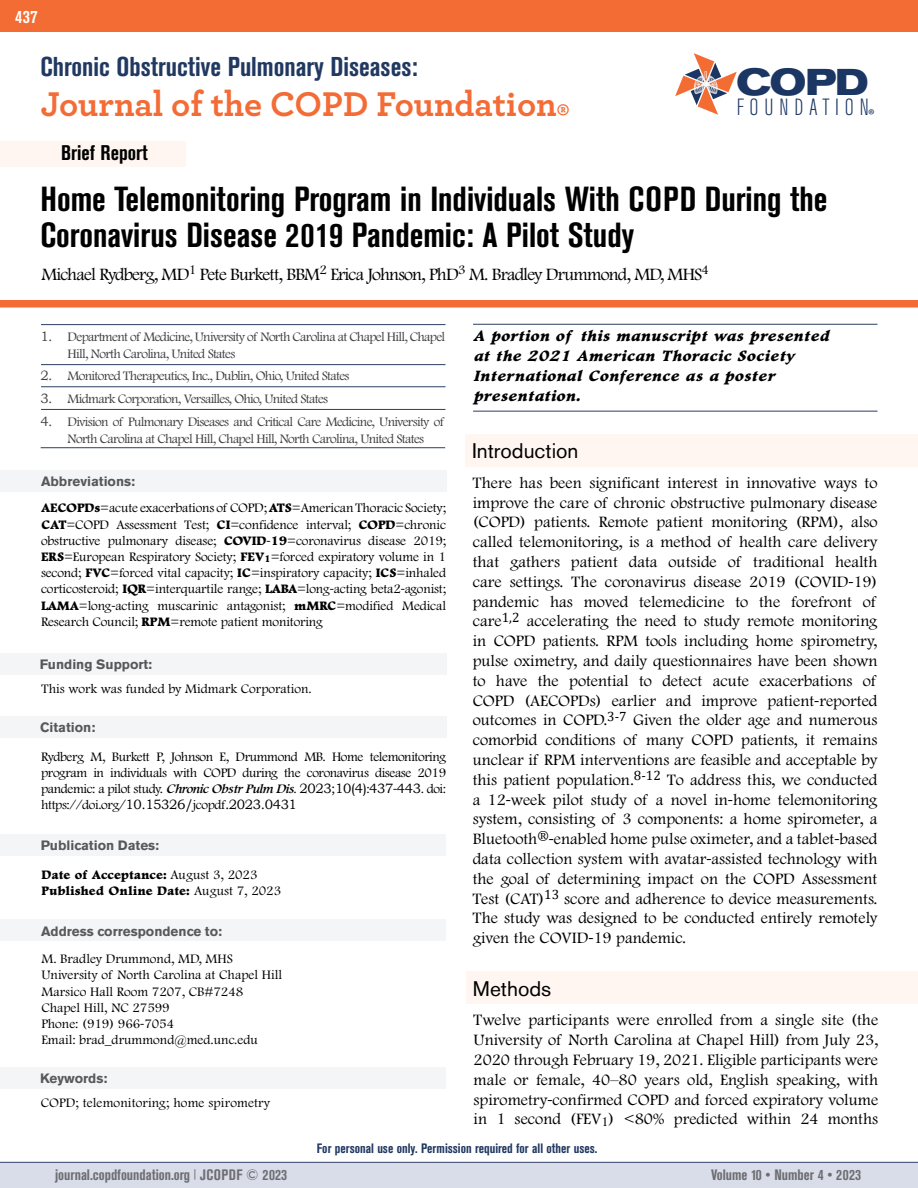
<style>
.page{position:relative;width:918px;height:1188px;background:#fff}
.page>*{position:absolute;margin:0;border:0;box-sizing:border-box;transform-origin:0 0}
.t1{font:700 expanded 36.9px "Akzidenz Grotesk BQ";color:#1c3664}
.t2{font:700 36px "Breathe";color:#f36c36}
.t3{font:700 condensed 34.5px/36px "Akzidenz Grotesk BE";color:#000}
.t4{font:700 condensed 27px "Akzidenz Grotesk BE";color:#213961}
.t5{font:300 condensed 23.25px "Akzidenz Grotesk BQ";letter-spacing:.255em;color:#1c3664}
.t6{font:21px "Akzidenz Grotesk BQ";color:#000101}
.t7{font:700 condensed 21px "Akzidenz Grotesk BE";color:#000}
.t8{font:300 18px "Footlight MT Pro";letter-spacing:-.045em;color:#000}
.t9{font:300 16.5px/19.8px "Footlight MT Pro";color:#000;text-align:justify}
.t10{font:italic 800 16.5px/19.8px "Footlight MT Pro";letter-spacing:.03em;color:#000}
.t11{font:700 condensed 15px "Akzidenz Grotesk BE";color:#6d6e71}
.t12{font:300 13.5px/16.2px "Footlight MT Pro";color:#000;text-align:justify}
.t13{font:300 13.5px/16.2px "Footlight MT Pro";letter-spacing:-.05em;color:#414042}
.t14{font:800 13.5px/16.2px "Footlight MT Pro";color:#000}
.t15{font:700 13.5px "Akzidenz Grotesk BE";color:#58585a}
.t16{font:700 condensed 13.5px "Akzidenz Grotesk BE";color:#213861}
.t17{font:700 13.5px "Akzidenz Grotesk BE";color:#58595b}
.s1{font-family:"Bookman Old Style";font-weight:400}
.s2{font-weight:800}
.s3{font-family:"Myriad Pro";font-weight:400}
.s4{font-weight:400;font-style:italic}
.s5{font-weight:300}
.s6{color:#58585a}
</style>
<div class="page">
<div style="left:0;top:1162px;width:918px;height:26px;background:#d9dce9"></div>
<div style="left:0;top:0;width:918px;height:32px;background:#f36c33"></div>
<hr style="left:0;top:1162px;width:918px;height:1px;background:#34416b">
<svg style="left:675px;top:53px;width:62px;height:62px"></svg>
<div style="left:0;top:142px;width:186px;height:25px;background:#fff6f1"></div>
<svg style="left:0;top:300px;width:918px;height:8px;background:#f37542"></svg>
<hr style="left:41px;top:324px;width:404px;height:1px;background:#2c3e61">
<hr style="left:41px;top:364px;width:404px;height:1px;background:#2c3e61">
<hr style="left:41px;top:409px;width:404px;height:1px;background:#2c3e61">
<hr style="left:41px;top:387px;width:404px;height:1px;background:#2c3e61">
<div style="left:0;top:471px;width:446px;height:21px;background:#f4f5f7"></div>
<div style="left:0;top:653px;width:446px;height:21px;background:#f4f5f7"></div>
<hr style="left:41px;top:447px;width:404px;height:1px;background:#2c3e61">
<div style="left:1px;top:920px;width:445px;height:21px;background:#f4f5f7"></div>
<div style="left:0;top:834px;width:446px;height:22px;background:#f4f5f7"></div>
<div style="left:0;top:716px;width:446px;height:22px;background:#f4f5f7"></div>
<div style="left:0;top:1067px;width:446px;height:21px;background:#f4f5f7"></div>
<hr style="left:473px;top:324px;width:404px;height:1px;background:#2c3e61">
<hr style="left:473px;top:411px;width:404px;height:1px;background:#2c3e61">
<div style="left:465px;top:434px;width:453px;height:32px;background:#fff6f1"></div>
<div style="left:466px;top:971px;width:452px;height:33px;background:#fff6f1"></div>
<h3 class="t4" style="left:40px;top:51px;width:379px">Chronic Obstructive Pulmonary Diseases:</h3>
<h2 class="t2" style="left:40px;top:75px;width:531px">Journal of the COPD Foundation<sub>®</sub></h2>
<p class="t7" style="left:61px;top:141px;width:88px">Brief Report</p>
<h1 class="t1" style="left:736px;top:61px;width:134px">COPD</h1>
<h3 class="t5" style="left:737px;top:94px;width:140px">FOUNDATION<sub>®</sub></h3>
<h3 class="t3" style="left:40px;top:181px;width:789px">Home Telemonitoring Program in Individuals With COPD During the<br>Coronavirus Disease 2019 Pandemic: A Pilot Study</h3>
<p class="t8" style="left:41px;top:265px;width:669px">Michael Rydberg, MD<sup>1</sup> Pete Burkett, BBM<sup>2</sup> Erica Johnson, PhD<sup>3</sup> M. Bradley Drummond, MD, MHS<sup>4</sup></p>
<p class="t13" style="left:68px;top:329px;width:379px;text-indent:-27px"><span class="s1">1.</span> Department of Medicine, University of North Carolina at Chapel Hill, Chapel<br>Hill, North Carolina, United States</p>
<p class="t13" style="left:41px;top:368px;width:310px"><span class="s1">2.</span> Monitored Therapeutics, Inc., Dublin, Ohio, United States</p>
<p class="t13" style="left:41px;top:391px;width:289px"><span class="s1">3.</span> Midmark Corporation, Versailles, Ohio, United States</p>
<p class="t13" style="left:41px;top:414px;width:405px;text-align:center"><span class="s1">4.</span> Division of Pulmonary Diseases and Critical Care Medicine, University of<br>North Carolina at Chapel Hill, Chapel Hill, North Carolina, United States</p>
<p class="t15" style="left:41px;top:474px;width:95px">Abbreviations:</p>
<p class="t12" style="left:41px;top:500px;width:407px"><span class="s2">AECOPDs</span>=acute exacerbations of COPD; <span class="s2">ATS</span>=American Thoracic Society; <span class="s2">CAT</span>=COPD Assessment Test; <span class="s2">CI</span>=confidence interval; <span class="s2">COPD</span>=chronic obstructive pulmonary disease; <span class="s2">COVID</span><span class="s3">-</span><span class="s2">19</span>=coronavirus disease 2019; <span class="s2">ERS</span>=European Respiratory Society; <span class="s2">FEV</span><sub>1</sub>=forced expiratory volume in 1 second; <span class="s2">FVC</span>=forced vital capacity; <span class="s2">IC</span>=inspiratory capacity; <span class="s2">ICS</span>=inhaled corticosteroid; <span class="s2">IQR</span>=interquartile range; <span class="s2">LABA</span>=long<span class="s3">-</span>acting beta2<span class="s3">-</span>agonist; <span class="s2">LAMA</span>=long<span class="s3">-</span>acting muscarinic antagonist; <span class="s2">mMRC</span>=modified Medical Research Council; <span class="s2">RPM</span>=remote patient monitoring</p>
<p class="t15" style="left:40px;top:656px;width:114px">Funding Support:</p>
<p class="t12" style="left:41px;top:681px;width:272px">This work was funded by Midmark Corporation.</p>
<p class="t15" style="left:40px;top:720px;width:57px">Citation:</p>
<p class="t12" style="left:41px;top:748px;width:407px">Rydberg M, Burkett P, Johnson E, Drummond MB. Home telemonitoring program in individuals with COPD during the coronavirus disease 2019 pandemic: a pilot study. <span class="s4">Chronic Obstr Pulm Dis</span>. <span class="s1">2023;10(4)</span>:<span class="s1">437</span><span class="s3">-</span><span class="s1">443</span>. doi: https://doi.org/<span class="s1">10.15326/</span>jcopdf<span class="s1">.2023.0431</span></p>
<p class="t15" style="left:41px;top:838px;width:120px">Publication Dates:</p>
<p class="t14" style="left:41px;top:866px;width:241px">Date of Acceptance: <span class="s5">August 3, 2023<br></span>Published Online Date: <span class="s5">August 7, 2023</span></p>
<p class="t17" style="left:41px;top:923px;width:182px">Address correspondence to<span class="s6">:</span></p>
<p class="t12" style="left:41px;top:951px;width:242px;text-align:left">M. Bradley Drummond, MD, MHS<br>University of North Carolina at Chapel Hill<br>Marsico Hall Room 7207, CB#7248<br>Chapel Hill, NC 27599<br>Phone: (919) 966<span class="s3">-</span>7054<br>Email: brad_drummond@med.unc.edu</p>
<p class="t17" style="left:40px;top:1070px;width:69px">Keywords<span class="s6">:</span></p>
<p class="t12" style="left:41px;top:1095px;width:231px">COPD; telemonitoring; home spirometry</p>
<p class="t10" style="left:473px;top:326px;width:357px">A portion of this manuscript was presented at the 2021 American Thoracic Society International Conference as a poster presentation.</p>
<p class="t6" style="left:472px;top:438px;width:108px">Introduction</p>
<p class="t9" style="left:473px;top:473px;width:406px">There has been significant interest in innovative ways to improve the care of chronic obstructive pulmonary disease (COPD) patients. Remote patient monitoring (RPM), also called telemonitoring, is a method of health care delivery that gathers patient data outside of traditional health care settings. The coronavirus disease 2019 (COVID<span class="s3">-</span>19) pandemic has moved telemedicine to the forefront of care<sup>1,2</sup> accelerating the need to study remote monitoring in COPD patients. RPM tools including home spirometry, pulse oximetry, and daily questionnaires have been shown to have the potential to detect acute exacerbations of COPD (AECOPDs) earlier and improve patient<span class="s3">-</span>reported outcomes in COPD.<sup>3-7</sup> Given the older age and numerous comorbid conditions of many COPD patients, it remains unclear if RPM interventions are feasible and acceptable by this patient population.<sup>8-12</sup> To address this, we conducted a 12<span class="s3">-</span>week pilot study of a novel in<span class="s3">-</span>home telemonitoring system, consisting of 3 components: a home spirometer, a Bluetooth<sup>®</sup><span class="s3">-</span>enabled home pulse oximeter, and a tablet<span class="s3">-</span>based data collection system with avatar<span class="s3">-</span>assisted technology with the goal of determining impact on the COPD Assessment Test (CAT)<sup>13</sup> score and adherence to device measurements.<br>The study was designed to be conducted entirely remotely given the COVID<span class="s3">-</span>19 pandemic.</p>
<p class="t6" style="left:473px;top:976px;width:80px">Methods</p>
<p class="t9" style="left:474px;top:1011px;width:406px">Twelve participants were enrolled from a single site (the University of North Carolina at Chapel Hill) from July 23, 2020 through February 19, 2021. Eligible participants were male or female, 40–80 years old, English speaking, with spirometry<span class="s3">-</span>confirmed COPD and forced expiratory volume in 1 second (FEV<sub>1</sub>) &lt;80% predicted within 24 months</p>
<p class="t16" style="left:317px;top:1141px;width:282px">For personal use only. Permission required for all other uses.</p>
<p class="t11" style="left:55px;top:1166px;width:234px">journal.copdfoundation.org <sup>|</sup> JCOPDF © 2023</p>
<p class="t11" style="left:711px;top:1166px;width:151px">Volume 10 • Number 4 • 2023</p>
</div>
